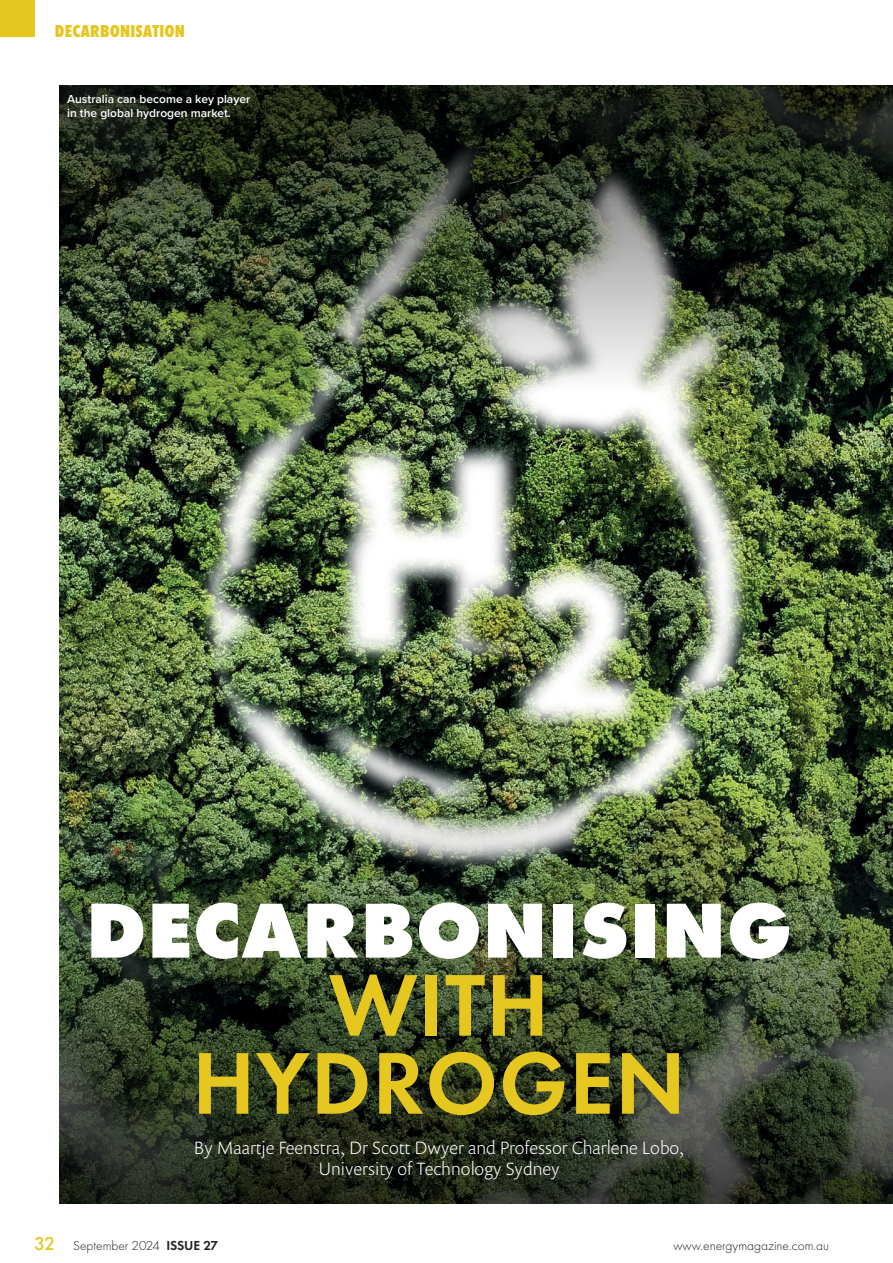
<style>
.page{position:relative;width:893px;height:1263px;background:#fff}
.page>*{position:absolute;margin:0;border:0;box-sizing:border-box;transform-origin:0 0}
.Heading{font:600 90.75px/78px "Futura PT";letter-spacing:.01em;color:#e6c71f;text-align:center}
.Heading-2{font:800 80.85px "Futura PT";letter-spacing:.01em;color:#fff}
.Byline{font:300 18px/21.6px "Prenton RP Pro";color:#fff;text-align:center}
.t1{font:800 18px "Futura PT Cond";letter-spacing:.01em;color:#e6c71f}
.t2{font:300 13.5px "Futura PT";color:#231f20}
.t3{font:600 12px/13.5px "Proxima Nova";color:#fff}
.s1{font-weight:500;font-size:19.5px;color:#e6c71f}
.s2{font-weight:600}
</style>
<div class="page">
<img style="left:60px;top:391px;width:833px;height:396px">
<img style="left:60px;top:85px;width:833px;height:306px">
<img style="left:60px;top:787px;width:833px;height:416px">
<div style="left:0;top:0;width:35px;height:37px;background:#e6c71f"></div>
<p class="t1" style="left:55px;top:20px;width:132px">DECARBONISATION</p>
<p class="t3" style="left:67px;top:92px;width:185px">Australia can become a key player in the global hydrogen market.</p>
<p class="Heading-2" style="left:86px;top:879px;width:708px">DECARBONISING</p>
<p class="Heading" style="left:192px;top:965px;width:495px">WITH<br>HYDROGEN</p>
<p class="Byline" style="left:194px;top:1136px;width:491px">By Maartje Feenstra, Dr Scott Dwyer and Professor Charlene Lobo,<br>University of Technology Sydney</p>
<p class="t2" style="left:34px;top:1237px;width:186px"><span class="s1">32</span> September 2024 <span class="s2">ISSUE 27</span></p>
<p class="t2" style="left:673px;top:1237px;width:157px">www.energymagazine.com.au</p>
</div>
